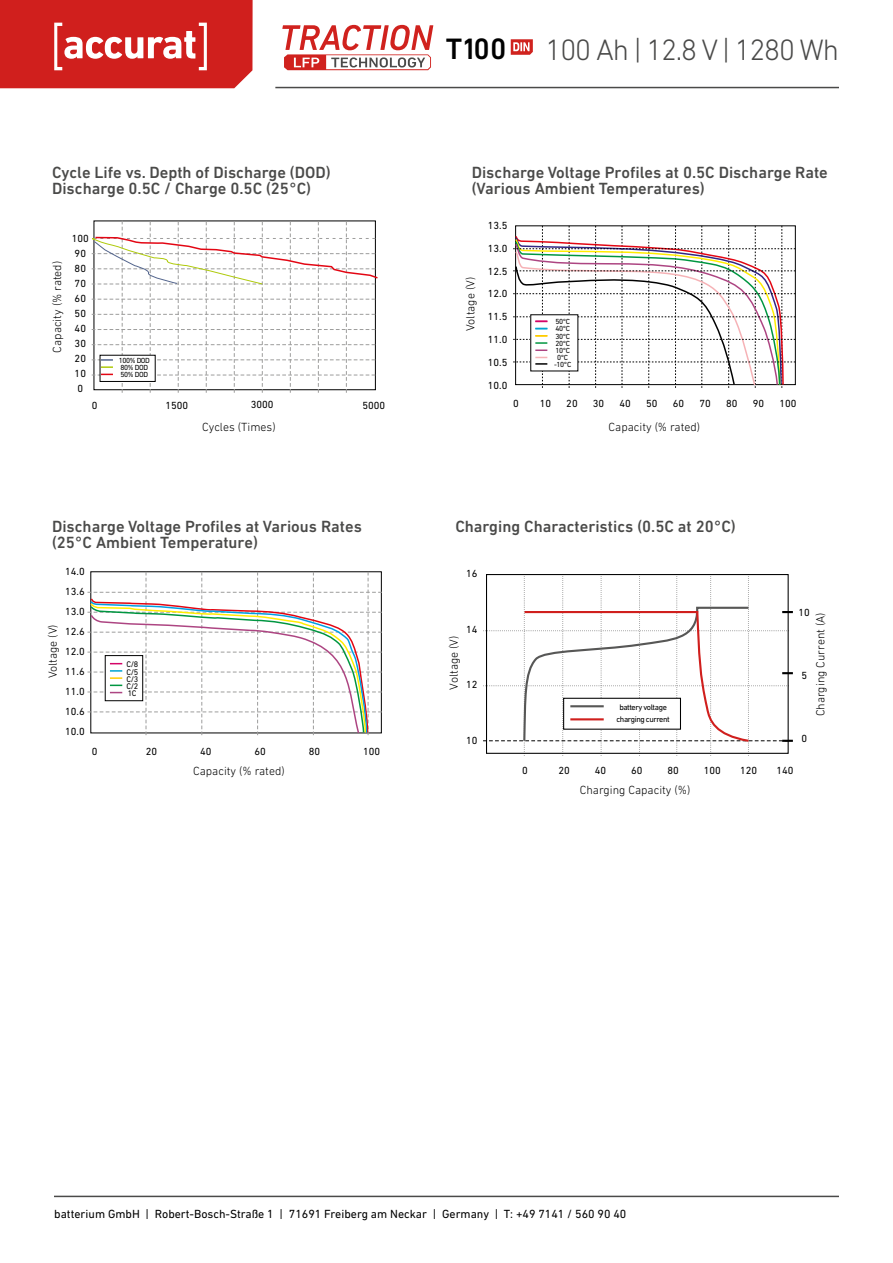
<style>
.page{position:relative;width:893px;height:1263px;background:#fff}
.page>*{position:absolute;margin:0;border:0;box-sizing:border-box;transform-origin:0 0}
.t1{font:300 30px "DIN Next LT Pro";letter-spacing:-.04em;color:#4a4a49}
.t2{font:500 30px "DIN Next LT Pro";color:#000}
.t3{font:500 16.5px/16.5px "DIN Next LT Pro";color:#4a4a49}
.t4{font:300 12px "DIN Next LT Pro";color:#000}
.t5{font:12px "DIN Next LT Pro";color:#000}
.t6{font:10.5px/15px "DIN Next LT Pro";color:#000;text-align:justify}
.t7{font:8.25px/7.2px "DIN Next LT Pro";letter-spacing:-.05em;color:#000;text-align:justify}
.t8{font:7.5px/7.2px "DIN Next LT Pro";letter-spacing:-.05em;color:#000;text-align:center}
</style>
<div class="page">
<hr style="left:54px;top:1196px;width:785px;height:1px;background:#4a4a49">
<hr style="left:275px;top:87px;width:564px;height:1px;background:#4a4a49">
<svg style="left:0;top:0;width:253px;height:88px"></svg>
<svg style="left:282px;top:25px;width:151px;height:45px"></svg>
<svg style="left:91px;top:221px;width:287px;height:172px"></svg>
<svg style="left:513px;top:226px;width:282px;height:162px"></svg>
<svg style="left:87px;top:572px;width:295px;height:163px"></svg>
<svg style="left:483px;top:575px;width:310px;height:181px"></svg>
<div style="left:564px;top:698px;width:116px;height:31px;background:#fff"></div>
<div style="left:563px;top:698px;width:118px;height:32px;border:1px solid #000"></div>
<hr style="left:570px;top:705px;width:34px;height:2px;background:#575756">
<hr style="left:570px;top:718px;width:34px;height:2px;background:#d01f1d">
<svg style="left:511px;top:39px;width:22px;height:16px"></svg>
<p class="t3" style="left:52px;top:164px;width:280px">Cycle Life vs. Depth of Discharge (DOD)<br>Discharge 0.5C / Charge 0.5C (25°C)</p>
<p class="t4" style="left:50px;top:352px;width:93px;rotate:-90deg">Capacity (% rated)</p>
<p class="t6" style="left:72px;top:231px;width:19px;text-align:left">100<br>90<br>80<br>70<br>60<br>50<br>40<br>30<br>20<br>10<br>0</p>
<p class="t8" style="left:119px;top:357px;width:33px;text-align:left">100% DOD<br>80% DOD<br>50% DOD</p>
<p class="t6" style="left:92px;top:398px;width:7px">0</p>
<p class="t6" style="left:165px;top:398px;width:24px">1500</p>
<p class="t6" style="left:251px;top:397px;width:24px">3000</p>
<p class="t6" style="left:362px;top:398px;width:24px">5000</p>
<h1 class="t2" style="left:446px;top:32px;width:62px">T100</h1>
<h1 class="t1" style="left:546px;top:32px;width:295px">100 Ah | 12.8 V | 1280 Wh</h1>
<p class="t3" style="left:472px;top:164px;width:358px">Discharge Voltage Profiles at 0.5C Discharge Rate (Various Ambient Temperatures)</p>
<p class="t4" style="left:463px;top:331px;width:55px;rotate:-90deg">Voltage (V)</p>
<p class="t6" style="left:488px;top:214px;width:21px;line-height:22.8px">13.5<br>13.0<br>12.5<br>12.0<br>11.5<br>11.0<br>10.5<br>10.0</p>
<p class="t8" style="left:554px;top:318px;width:19px">50°C<br>40°C<br>30°C<br>20°C<br>10°C<br>0°C -10°C</p>
<p class="t6" style="left:513px;top:396px;width:7px">0</p>
<p class="t6" style="left:540px;top:396px;width:13px">10</p>
<p class="t6" style="left:566px;top:396px;width:13px">20</p>
<p class="t6" style="left:593px;top:396px;width:13px">30</p>
<p class="t6" style="left:620px;top:396px;width:13px">40</p>
<p class="t6" style="left:646px;top:396px;width:13px">50</p>
<p class="t6" style="left:673px;top:396px;width:13px">60</p>
<p class="t6" style="left:699px;top:396px;width:13px">70</p>
<p class="t6" style="left:726px;top:396px;width:13px">80</p>
<p class="t6" style="left:753px;top:396px;width:13px">90</p>
<p class="t6" style="left:779px;top:396px;width:19px">100</p>
<p class="t4" style="left:202px;top:420px;width:75px">Cycles (Times)</p>
<p class="t4" style="left:608px;top:420px;width:93px">Capacity (% rated)</p>
<p class="t3" style="left:52px;top:518px;width:311px">Discharge Voltage Profiles at Various Rates (25°C Ambient Temperature)</p>
<p class="t3" style="left:455px;top:518px;width:282px">Charging Characteristics (0.5C at 20°C)</p>
<p class="t6" style="left:65px;top:562px;width:21px;line-height:20px">14.0<br>13.6<br>13.0<br>12.6<br>12.0<br>11.6<br>11.0<br>10.6<br>10.0</p>
<p class="t6" style="left:466px;top:566px;width:13px">16</p>
<p class="t4" style="left:46px;top:678px;width:55px;rotate:-90deg">Voltage (V)</p>
<p class="t6" style="left:466px;top:621px;width:13px">14</p>
<p class="t4" style="left:447px;top:689px;width:55px;rotate:-90deg">Voltage (V)</p>
<p class="t7" style="left:126px;top:661px;width:13px">C/8<br>C/5<br>C/3<br>C/2<br>1C</p>
<p class="t6" style="left:466px;top:677px;width:13px">12</p>
<p class="t6" style="left:466px;top:732px;width:13px">10</p>
<p class="t6" style="left:92px;top:744px;width:7px">0</p>
<p class="t6" style="left:146px;top:744px;width:13px">20</p>
<p class="t6" style="left:200px;top:744px;width:13px">40</p>
<p class="t6" style="left:254px;top:744px;width:13px">60</p>
<p class="t6" style="left:309px;top:744px;width:13px">80</p>
<p class="t6" style="left:363px;top:744px;width:19px">100</p>
<p class="t7" style="left:616px;top:701px;width:55px;line-height:12px;text-align:center">battery voltage charging current</p>
<p class="t6" style="left:798px;top:604px;width:13px">10</p>
<p class="t4" style="left:813px;top:716px;width:106px;rotate:-90deg">Charging Current (A)</p>
<p class="t6" style="left:801px;top:667px;width:7px">5</p>
<p class="t6" style="left:801px;top:730px;width:7px">0</p>
<p class="t4" style="left:193px;top:764px;width:93px">Capacity (% rated)</p>
<p class="t6" style="left:522px;top:763px;width:7px">0</p>
<p class="t6" style="left:558px;top:763px;width:13px">20</p>
<p class="t6" style="left:595px;top:763px;width:13px">40</p>
<p class="t6" style="left:631px;top:763px;width:13px">60</p>
<p class="t6" style="left:667px;top:763px;width:13px">80</p>
<p class="t6" style="left:704px;top:763px;width:19px">100</p>
<p class="t6" style="left:740px;top:763px;width:19px">120</p>
<p class="t6" style="left:776px;top:763px;width:19px">140</p>
<p class="t4" style="left:580px;top:783px;width:112px">Charging Capacity (%)</p>
<p class="t5" style="left:54px;top:1207px;width:574px">batterium GmbH | Robert-Bosch-Straße 1 | 71691 Freiberg am Neckar | Germany | T: +49 7141 / 560 90 40</p>
</div>
